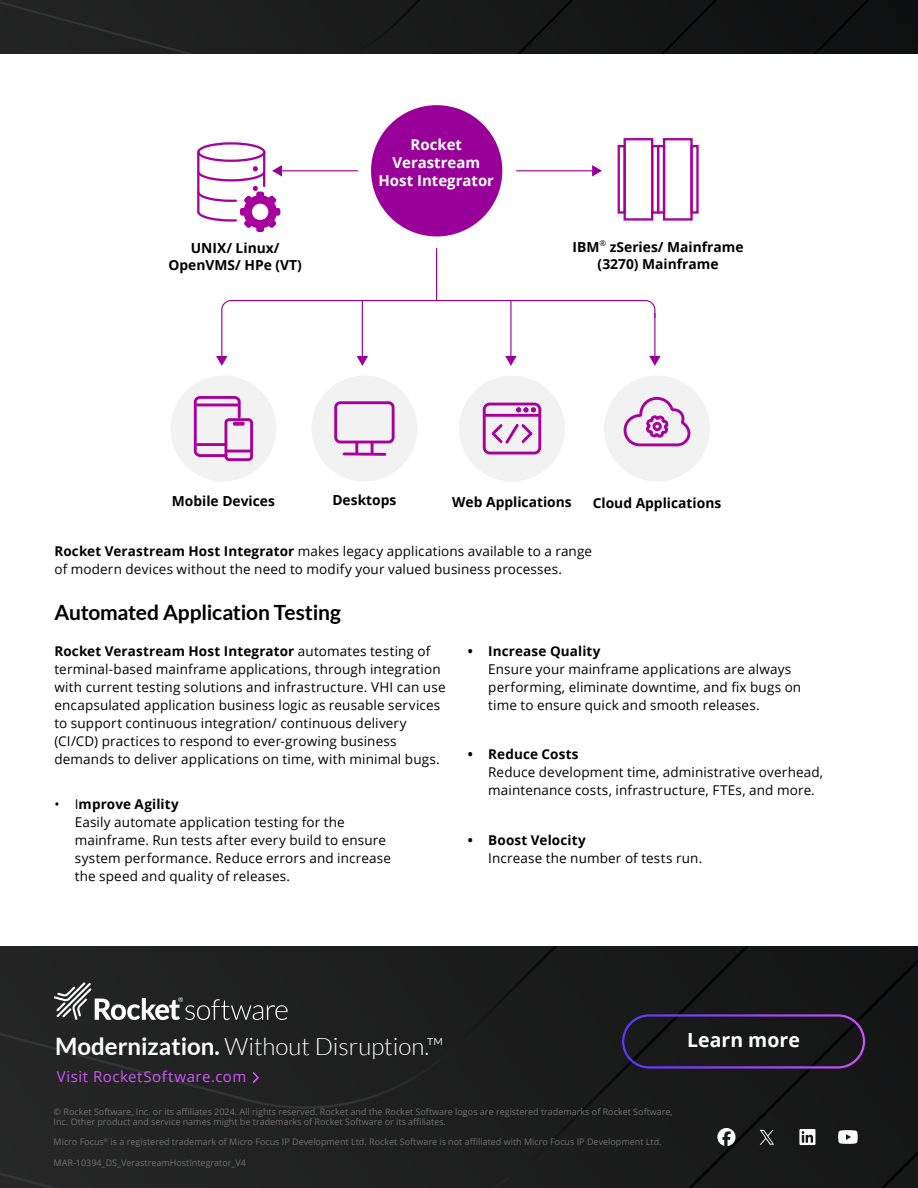
<style>
.page{position:relative;width:918px;height:1188px;background:#fff}
.page>*{position:absolute;margin:0;border:0;box-sizing:border-box;transform-origin:0 0}
.t1{font:300 24px "Lato";color:#fff}
.t2{font:700 21px "Lato";letter-spacing:-.01em;color:#000}
.t3{font:700 19.5px "Open Sans";color:#fff}
.t4{font:700 15px/18px "Open Sans";color:#fff;text-align:center}
.t5{font:15px "Open Sans";letter-spacing:.035em;color:#d257fc}
.t6{font:700 13.8px/16.6px "Open Sans";color:#000;text-align:center}
.t7{font:13.5px/18px "Open Sans";letter-spacing:.01em;color:#000}
.t8{font:700 13.5px "Open Sans";letter-spacing:.01em;color:#000}
.t9{font:9px/10.5px "Open Sans";color:#726f6f}
.s1{font-weight:700}
</style>
<div class="page">
<img style="left:0;top:0;width:918px;height:54px">
<hr style="left:516px;top:170px;width:78px;height:1px;background:#909">
<svg style="left:592px;top:165px;width:10px;height:12px"></svg>
<hr style="left:280px;top:170px;width:78px;height:1px;background:#909">
<div style="left:624px;top:138px;width:29px;height:83px;border:2px solid #a7009d"></div>
<div style="left:618px;top:145px;width:8px;height:69px;border:2px solid #a7009d"></div>
<div style="left:651px;top:145px;width:8px;height:69px;border:2px solid #a7009d"></div>
<div style="left:663px;top:138px;width:30px;height:83px;border:2px solid #a7009d"></div>
<div style="left:657px;top:145px;width:8px;height:69px;border:2px solid #a7009d"></div>
<div style="left:690px;top:145px;width:9px;height:69px;border:2px solid #a7009d"></div>
<div style="left:371px;top:105px;width:131px;height:131px;background:#909;border-radius:50%"></div>
<svg style="left:221px;top:299px;width:435px;height:20px"></svg>
<div style="left:170px;top:376px;width:106px;height:106px;background:#f2f2f2;border-radius:50%"></div>
<svg style="left:193px;top:396px;width:61px;height:66px"></svg>
<hr style="left:197px;top:404px;width:41px;height:2px;background:#a7009d">
<div style="left:233px;top:422px;width:12px;height:4px;border:3px solid #a7009d"></div>
<div style="left:311px;top:376px;width:106px;height:106px;background:#f2f2f2;border-radius:50%"></div>
<div style="left:334px;top:401px;width:61px;height:42px;border:3px solid #a7009d;border-radius:5px"></div>
<svg style="left:341px;top:443px;width:47px;height:13px"></svg>
<div style="left:459px;top:376px;width:106px;height:106px;background:#f2f2f2;border-radius:50%"></div>
<svg style="left:482px;top:402px;width:60px;height:53px"></svg>
<div style="left:604px;top:376px;width:106px;height:106px;background:#f2f2f2;border-radius:50%"></div>
<svg style="left:623px;top:396px;width:68px;height:51px"></svg>
<hr style="left:221px;top:318px;width:1px;height:40px;background:#909">
<svg style="left:216px;top:356px;width:12px;height:10px"></svg>
<hr style="left:654px;top:313px;width:1px;height:45px;background:#909">
<svg style="left:649px;top:356px;width:12px;height:10px"></svg>
<hr style="left:510px;top:301px;width:2px;height:57px;background:#909">
<svg style="left:505px;top:356px;width:12px;height:10px"></svg>
<hr style="left:362px;top:301px;width:1px;height:57px;background:#909">
<svg style="left:357px;top:356px;width:11px;height:10px"></svg>
<hr style="left:436px;top:248px;width:1px;height:52px;background:#909">
<div style="left:197px;top:142px;width:68px;height:20px;border:2px solid #a7009d;border-radius:50%"></div>
<svg style="left:197px;top:150px;width:85px;height:82px"></svg>
<div style="left:0;top:947px;width:918px;height:241px;background:#1d1d1e"></div>
<svg style="left:54px;top:982px;width:234px;height:38px;background:#4a4a4a"></svg>
<svg style="left:717px;top:1128px;width:19px;height:18px"></svg>
<svg style="left:799px;top:1129px;width:16px;height:16px"></svg>
<svg style="left:760px;top:1130px;width:14px;height:15px"></svg>
<svg style="left:838px;top:1130px;width:20px;height:14px"></svg>
<div style="left:622px;top:1014px;width:243px;height:55px;border:2px solid #fff;border-radius:26px"></div>
<img style="left:248px;top:1071px;width:14px;height:14px">
<p class="t4" style="left:379px;top:136px;width:117px">Rocket<br>Verastream<br>Host Integrator</p>
<p class="t6" style="left:169px;top:239px;width:135px">UNIX/ Linux/<br>OpenVMS/ HPe (VT)</p>
<p class="t6" style="left:573px;top:238px;width:172px">IBM<sup>®</sup> zSeries/ Mainframe (3270) Mainframe</p>
<p class="t6" style="left:172px;top:493px;width:105px">Mobile Devices</p>
<p class="t6" style="left:332px;top:492px;width:66px">Desktops</p>
<p class="t6" style="left:452px;top:493px;width:121px">Web Applications</p>
<p class="t6" style="left:593px;top:495px;width:130px">Cloud Applications</p>
<p class="t7" style="left:54px;top:542px;width:539px"><span class="s1">Rocket Verastream Host Integrator</span> makes legacy applications available to a range of modern devices without the need to modify your valued business processes.</p>
<h2 class="t2" style="left:54px;top:600px;width:288px">Automated Application Testing</h2>
<p class="t7" style="left:54px;top:642px;width:393px"><span class="s1">Rocket Verastream Host Integrator</span> automates testing of terminal-based mainframe applications, through integration with current testing solutions and infrastructure. VHI can use encapsulated application business logic as reusable services to support continuous integration/ continuous delivery (CI/CD) practices to respond to ever-growing business demands to deliver applications on time, with minimal bugs.</p>
<p class="t7" style="left:75px;top:795px;width:318px;text-indent:-20px">• I<span class="s1">mprove Agility<br></span>Easily automate application testing for the mainframe. Run tests after every build to ensure system performance. Reduce errors and increase the speed and quality of releases.</p>
<p class="t8" style="left:468px;top:641px;width:134px">• Increase Quality</p>
<p class="t7" style="left:488px;top:659px;width:315px">Ensure your mainframe applications are always performing, eliminate downtime, and fix bugs on time to ensure quick and smooth releases.</p>
<p class="t8" style="left:468px;top:745px;width:112px">• Reduce Costs</p>
<p class="t7" style="left:488px;top:763px;width:337px">Reduce development time, administrative overhead, maintenance costs, infrastructure, FTEs, and more.</p>
<p class="t8" style="left:468px;top:830px;width:119px">• Boost Velocity</p>
<p class="t7" style="left:488px;top:848px;width:216px">Increase the number of tests run.</p>
<h1 class="t1" style="left:55px;top:1034px;width:390px"><span class="s1">Modernization.</span> Without Disruption.™</h1>
<h3 class="t3" style="left:687px;top:1027px;width:114px">Learn more</h3>
<p class="t5" style="left:57px;top:1067px;width:191px">Visit RocketSoftware.com</p>
<p class="t9" style="left:54px;top:1106px;width:621px">© Rocket Software, Inc. or its affiliates 2024. All rights reserved. Rocket and the Rocket Software logos are registered trademarks of Rocket Software,<br>Inc. Other product and service names might be trademarks of Rocket Software or its affiliates.</p>
<p class="t9" style="left:54px;top:1137px;width:610px">Micro Focus<sup>®</sup> is a registered trademark of Micro Focus IP Development Ltd. Rocket Software is not affiliated with Micro Focus IP Development Ltd.</p>
<p class="t9" style="left:54px;top:1157px;width:194px">MAR-10394_DS_VerastreamHostIntegrator_V4</p>
</div>
